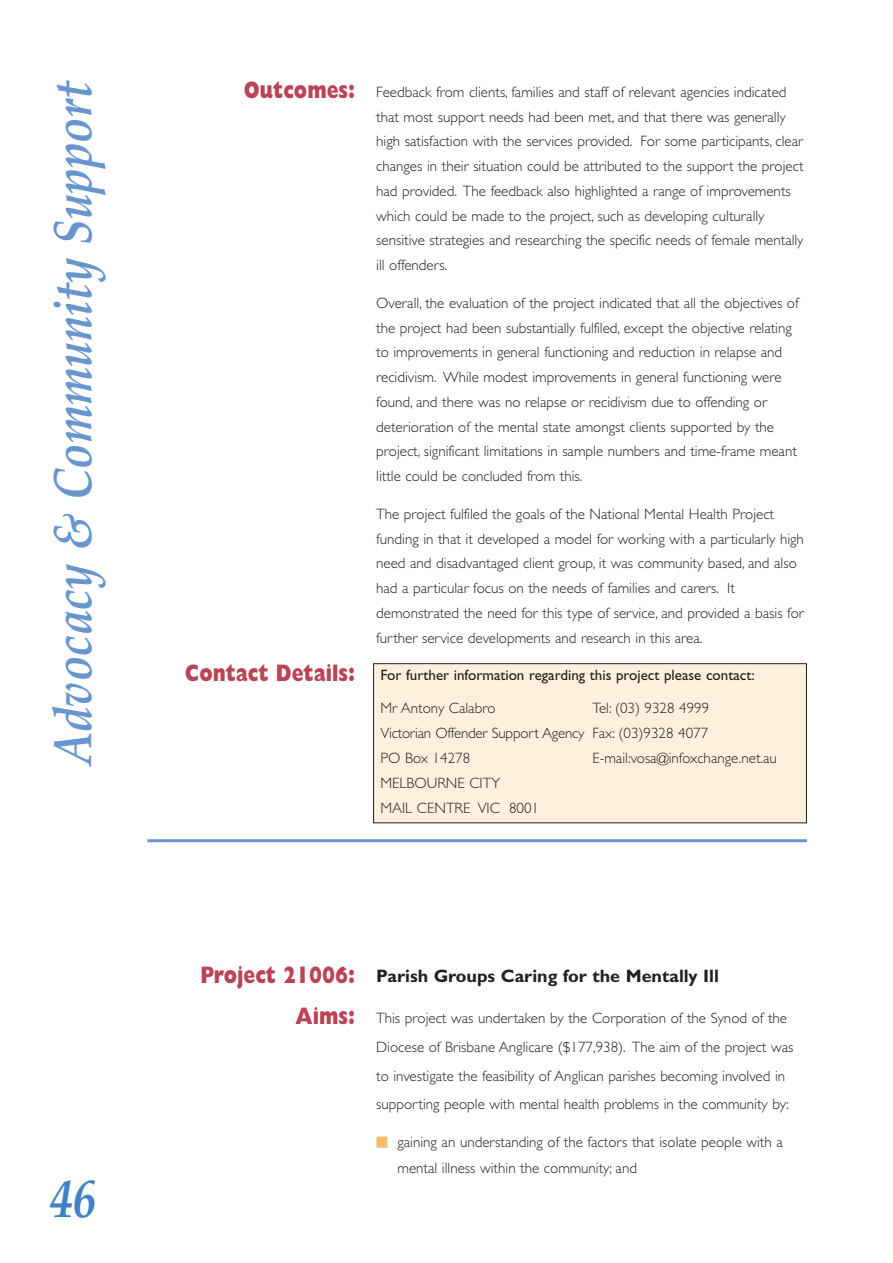
<style>
.page{position:relative;width:893px;height:1263px;background:#fff}
.page>*{position:absolute;margin:0;border:0;box-sizing:border-box;transform-origin:0 0}
.t1{font:italic 700 54px "Palatino";color:#6895ce;scale:.85 1}
.t2{font:italic 700 54px "Palatino";color:#4083c4;scale:.85 1}
.t3{font:800 24px/41.5px "Gill Sans";color:#ba4355;text-align:right;scale:.8 1}
.t4{font:700 18px "Gill Sans";color:#231f20}
.t5{font:300 15px/24.8px "Gill Sans";color:#231f20}
.t6{font:15px "Gill Sans";color:#231f20}
.s1{color:#ccc}
</style>
<div class="page">
<div style="left:374px;top:664px;width:432px;height:158px;background:#fef0dc"></div>
<div style="left:373px;top:663px;width:433px;height:160px;border:1px solid #231f20"></div>
<hr style="left:147px;top:839px;width:659px;height:3px;background:#6895ce">
<h1 class="t1" style="left:52px;top:765px;width:807px;rotate:-90deg">Advocacy &amp; Community Support</h1>
<h1 class="t2" style="left:50px;top:1178px;width:55px">46</h1>
<h2 class="t3" style="left:244px;top:72px;width:141px">Outcomes:</h2>
<h2 class="t3" style="left:185px;top:655px;width:215px">Contact Details:</h2>
<p class="t5" style="left:376px;top:81px;width:429px">Feedback from clients, families and staff of relevant agencies indicated that most support needs had been met, and that there was generally high satisfaction with the services provided. For some participants, clear changes in their situation could be attributed to the support the project had provided. The feedback also highlighted a range of improvements which could be made to the project, such as developing culturally sensitive strategies and researching the specific needs of female mentally ill offenders.</p>
<p class="t5" style="left:376px;top:292px;width:424px">Overall, the evaluation of the project indicated that all the objectives of the project had been substantially fulfiled, except the objective relating to improvements in general functioning and reduction in relapse and recidivism. While modest improvements in general functioning were found, and there was no relapse or recidivism due to offending or deterioration of the mental state amongst clients supported by the project, significant limitations in sample numbers and time-frame meant little could be concluded from this.</p>
<p class="t5" style="left:376px;top:503px;width:429px">The project fulfiled the goals of the National Mental Health Project funding in that it developed a model for working with a particularly high need and disadvantaged client group, it was community based, and also had a particular focus on the needs of families and carers. It demonstrated the need for this type of service, and provided a basis for further service developments and research in this area.</p>
<p class="t6" style="left:380px;top:670px;width:375px">For further information regarding this project please contact:</p>
<p class="t5" style="left:380px;top:698px;width:116px">Mr Antony Calabro</p>
<p class="t5" style="left:380px;top:698px;width:330px;text-align:justify;text-indent:212px">Tel: (03) 9328 4999<br>Victorian Offender Support Agency Fax: (03)9328 4077<br>PO Box 14278</p>
<p class="t5" style="left:592px;top:747px;width:186px">E-mail:vosa@infoxchange.net.au</p>
<p class="t5" style="left:380px;top:772px;width:160px">MELBOURNE CITY<br>MAIL CENTRE VIC 8001</p>
<h2 class="t3" style="left:201px;top:956px;width:195px">Project 21006:<br>Aims:</h2>
<p class="t4" style="left:376px;top:970px;width:344px">Parish Groups Caring for the Mentally Ill</p>
<p class="t5" style="left:376px;top:1006px;width:419px;line-height:28.5px">This project was undertaken by the Corporation of the Synod of the Diocese of Brisbane Anglicare ($177,938). The aim of the project was to investigate the feasibility of Anglican parishes becoming involved in supporting people with mental health problems in the community by:</p>
<p class="t5" style="left:397px;top:1131px;width:387px;line-height:25.5px;text-indent:-21px"><span class="s1">■</span> gaining an understanding of the factors that isolate people with a mental illness within the community; and</p>
</div>
